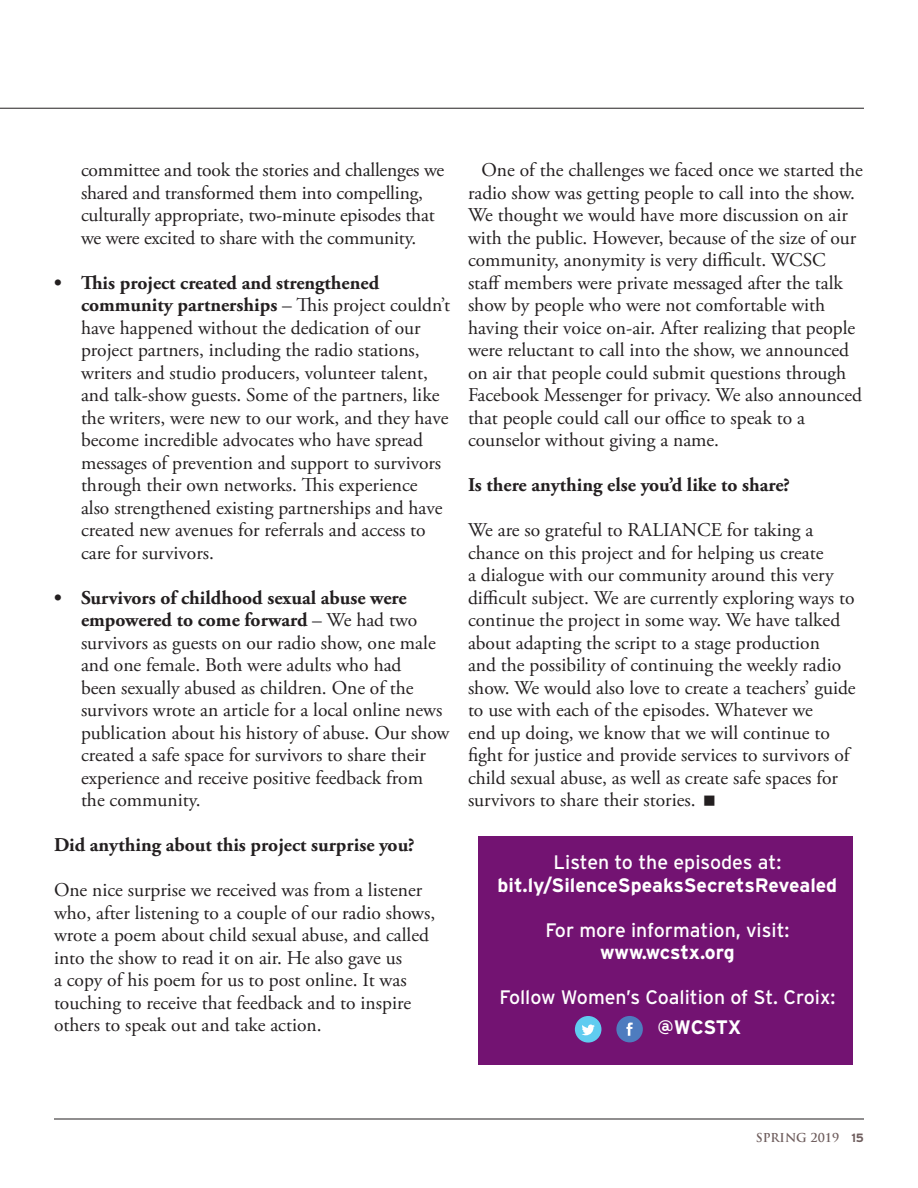
<style>
.page{position:relative;width:918px;height:1188px;background:#fff}
.page>*{position:absolute;margin:0;border:0;box-sizing:border-box;transform-origin:0 0}
.Body_text_indent{font:19.5px/22.5px "Adobe Garamond Pro";color:#231f20}
.Body_text_no_indent{font:19.5px/22.5px "Adobe Garamond Pro";color:#231f20}
.t1{font:19.5px "Interstate";color:#fff}
.Body_text_no_indent-2{font:700 19.5px "Adobe Garamond Pro";color:#231f20}
.t2{font:700 19.5px "Interstate";color:#fff}
.t3{font:700 12px "Trajan Pro";color:#6f5e5e}
.s1{font-weight:700}
.s2{font-family:"Interstate"}
</style>
<div class="page">
<hr style="left:54px;top:1119px;width:810px;height:1px;background:#231f20">
<hr style="left:0;top:108px;width:864px;height:1px;background:#231f20">
<div style="left:478px;top:836px;width:375px;height:229px;background:#731372"></div>
<div style="left:575px;top:1016px;width:26px;height:27px;background:#60ccf0;border-radius:50%"></div>
<svg style="left:582px;top:1025px;width:13px;height:10px"></svg>
<div style="left:616px;top:1016px;width:27px;height:26px;background:#4e7cbf;border-radius:50%"></div>
<svg style="left:626px;top:1023px;width:7px;height:13px"></svg>
<p class="Body_text_indent" style="left:81px;top:159px;width:365px">committee and took the stories and challenges we shared and transformed them into compelling, culturally appropriate, two-minute episodes that we were excited to share with the community.</p>
<p class="Body_text_indent" style="left:81px;top:272px;width:371px;text-indent:-27px"><span class="s1">• This project created and strengthened community partnerships</span> – This project couldn’t have happened without the dedication of our project partners, including the radio stations, writers and studio producers, volunteer talent, and talk-show guests. Some of the partners, like the writers, were new to our work, and they have become incredible advocates who have spread messages of prevention and support to survivors through their own networks. This experience also strengthened existing partnerships and have created new avenues for referrals and access to care for survivors.</p>
<p class="Body_text_indent" style="left:81px;top:587px;width:370px;text-indent:-27px"><span class="s1">• Survivors of childhood sexual abuse were empowered to come forward</span> – We had two survivors as guests on our radio show, one male and one female. Both were adults who had<br>been sexually abused as children. One of the survivors wrote an article for a local online news publication about his history of abuse. Our show created a safe space for survivors to share their experience and receive positive feedback from the community.</p>
<p class="Body_text_no_indent-2" style="left:54px;top:834px;width:362px">Did anything about this project surprise you?</p>
<p class="Body_text_no_indent" style="left:54px;top:879px;width:383px">One nice surprise we received was from a listener who, after listening to a couple of our radio shows, wrote a poem about child sexual abuse, and called into the show to read it on air. He also gave us<br>a copy of his poem for us to post online. It was touching to receive that feedback and to inspire others to speak out and take action.</p>
<p class="Body_text_indent" style="left:468px;top:159px;width:396px;text-indent:14px">One of the challenges we faced once we started the radio show was getting people to call into the show.<br>We thought we would have more discussion on air with the public. However, because of the size of our community, anonymity is very difficult. WCSC staff members were private messaged after the talk show by people who were not comfortable with having their voice on-air. After realizing that people were reluctant to call into the show, we announced on air that people could submit questions through Facebook Messenger for privacy. We also announced that people could call our office to speak to a counselor without giving a name.</p>
<p class="Body_text_no_indent-2" style="left:468px;top:474px;width:324px">Is there anything else you’d like to share?</p>
<p class="Body_text_no_indent" style="left:468px;top:519px;width:389px">We are so grateful to RALIANCE for taking a chance on this project and for helping us create<br>a dialogue with our community around this very difficult subject. We are currently exploring ways to continue the project in some way. We have talked about adapting the script to a stage production<br>and the possibility of continuing the weekly radio show. We would also love to create a teachers’ guide to use with each of the episodes. Whatever we<br>end up doing, we know that we will continue to fight for justice and provide services to survivors of child sexual abuse, as well as create safe spaces for survivors to share their stories.</p>
<p class="t1" style="left:554px;top:850px;width:229px">Listen to the episodes at:</p>
<p class="t2" style="left:498px;top:873px;width:341px">bit.ly/SilenceSpeaksSecretsRevealed</p>
<p class="t1" style="left:545px;top:918px;width:245px">For more information, visit:</p>
<p class="t2" style="left:600px;top:940px;width:136px">www.wcstx.org</p>
<p class="t1" style="left:500px;top:985px;width:337px">Follow Women’s Coalition of St. Croix:</p>
<p class="t2" style="left:658px;top:1016px;width:85px">@WCSTX</p>
<p class="t3" style="left:756px;top:1130px;width:110px">SPRING 2019 <span class="s2">15</span></p>
</div>
